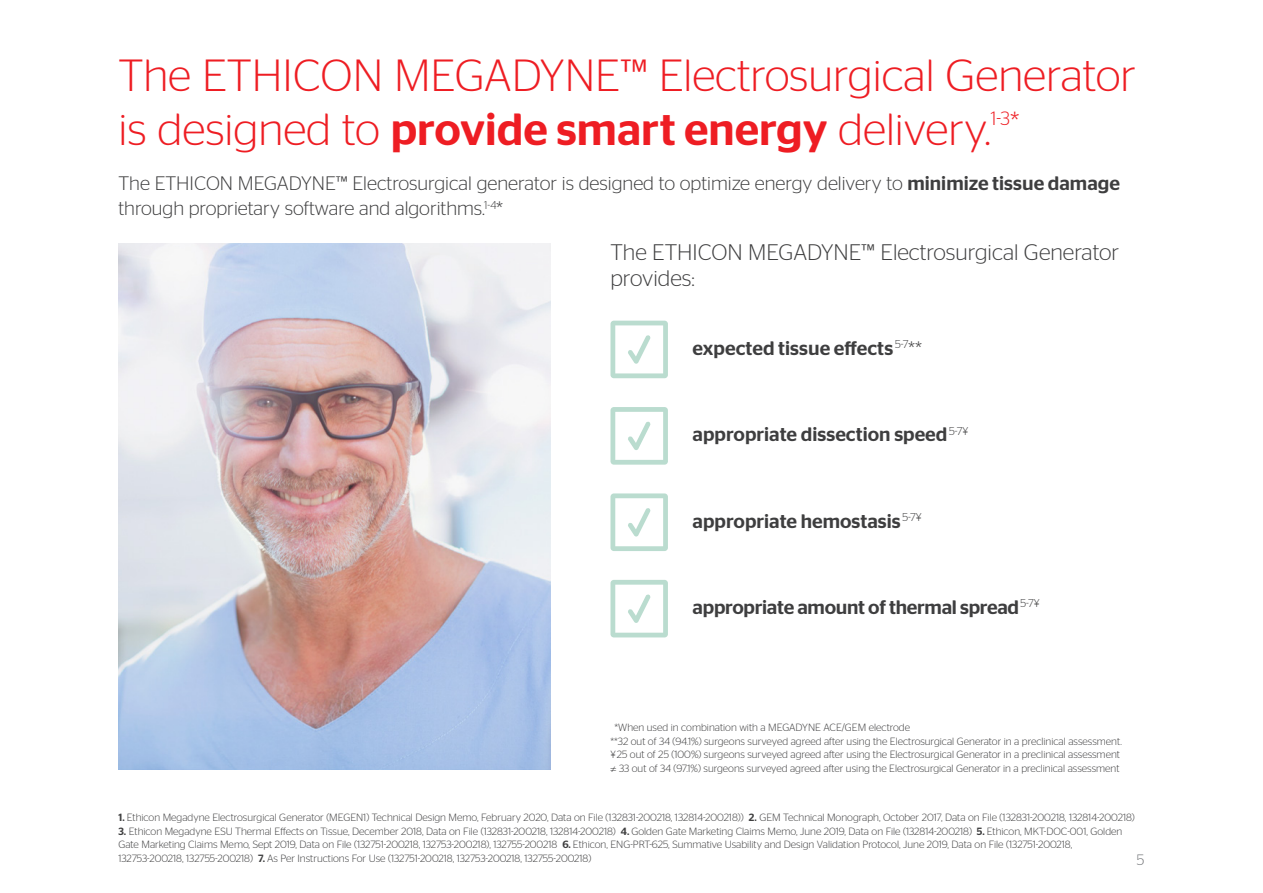
<style>
.page{position:relative;width:1263px;height:893px;background:#fff}
.page>*{position:absolute;margin:0;border:0;box-sizing:border-box;transform-origin:0 0}
.page_head{font:300 45px/54px "Stag Sans";color:#ee1d23}
.body{font:300 22.5px/25.3px "Stag Sans";color:#3e3e3f}
.page_head-2{font:300 19.5px/25.3px "Stag Sans";color:#3e3e3f}
.body-2{font:500 19.5px "Stag Sans";color:#3e3e3f}
.page_head-3{font:300 19.2px "Stag Sans";color:#ee1d23}
.t1{font:300 15px "Stag Sans";color:#76787b}
.footnotes{font:300 10.5px/13.6px "Stag Sans";color:#3e3e3f}
.s1{font-weight:500}
.s2{font-size:26.25px}
.s3{font-weight:300}
</style>
<div class="page">
<img style="left:118px;top:243px;width:432px;height:526px">
<svg style="left:610px;top:321px;width:58px;height:57px"></svg>
<svg style="left:610px;top:407px;width:58px;height:58px"></svg>
<svg style="left:610px;top:493px;width:58px;height:58px"></svg>
<svg style="left:610px;top:580px;width:58px;height:57px"></svg>
<p class="page_head" style="left:118px;top:48px;width:1019px">The ETHICON MEGADYNE™ Electrosurgical Generator is designed to <span class="s1">provide smart energy</span> delivery.</p>
<p class="page_head-3" style="left:991px;top:108px;width:30px">1-3<span class="s2">*</span></p>
<p class="page_head-2" style="left:118px;top:170px;width:1003px">The ETHICON MEGADYNE™ Electrosurgical generator is designed to optimize energy delivery to <span class="s1">minimize tissue damage </span>through proprietary software and algorithms.<sup>1-4</sup>*</p>
<p class="body" style="left:610px;top:240px;width:510px">The ETHICON MEGADYNE™ Electrosurgical Generator provides:</p>
<p class="body-2" style="left:692px;top:337px;width:231px">expected tissue effects <sup>5-7</sup><span class="s3">**</span></p>
<p class="body-2" style="left:692px;top:423px;width:277px">appropriate dissection speed <sup>5-7¥</sup></p>
<p class="body-2" style="left:692px;top:509px;width:230px">appropriate hemostasis <sup>5-7¥</sup></p>
<p class="body-2" style="left:692px;top:596px;width:349px">appropriate amount of thermal spread <sup>5-7¥</sup></p>
<p class="footnotes" style="left:614px;top:720px;width:297px">*When used in combination with a MEGADYNE ACE/GEM electrode</p>
<p class="footnotes" style="left:610px;top:734px;width:513px">**32 out of 34 (94.1%) surgeons surveyed agreed after using the Electrosurgical Generator in a preclinical assessment.</p>
<p class="footnotes" style="left:610px;top:748px;width:511px">¥ 25 out of 25 (100%) surgeons surveyed agreed after using the Electrosurgical Generator in a preclinical assessment</p>
<p class="footnotes" style="left:610px;top:761px;width:510px">≠ 33 out of 34 (97.1%) surgeons surveyed agreed after using the Electrosurgical Generator in a preclinical assessment</p>
<p class="footnotes" style="left:118px;top:810px;width:1018px"><span class="s1">1.</span> Ethicon Megadyne Electrosurgical Generator (MEGEN1) Technical Design Memo, February 2020, Data on File (132831-200218, 132814-200218)) <span class="s1">2.</span> GEM Technical Monograph, October 2017, Data on File (132831-200218, 132814-200218)</p>
<p class="footnotes" style="left:118px;top:824px;width:1005px"><span class="s1">3.</span> Ethicon Megadyne ESU Thermal Effects on Tissue, December 2018, Data on File (132831-200218, 132814-200218) <span class="s1">4.</span> Golden Gate Marketing Claims Memo, June 2019, Data on File (132814-200218) <span class="s1">5.</span> Ethicon, MKT-DOC-001, Golden<br>Gate Marketing Claims Memo, Sept 2019, Data on File (132751-200218, 132753-200218), 132755-200218 <span class="s1">6.</span> Ethicon, ENG-PRT-625, Summative Usability and Design Validation Protocol, June 2019, Data on File (132751-200218,<br>132753-200218, 132755-200218) <span class="s1">7.</span> As Per Instructions For Use (132751-200218, 132753-200218, 132755-200218)</p>
<h3 class="t1" style="left:1137px;top:851px;width:9px">5</h3>
</div>
